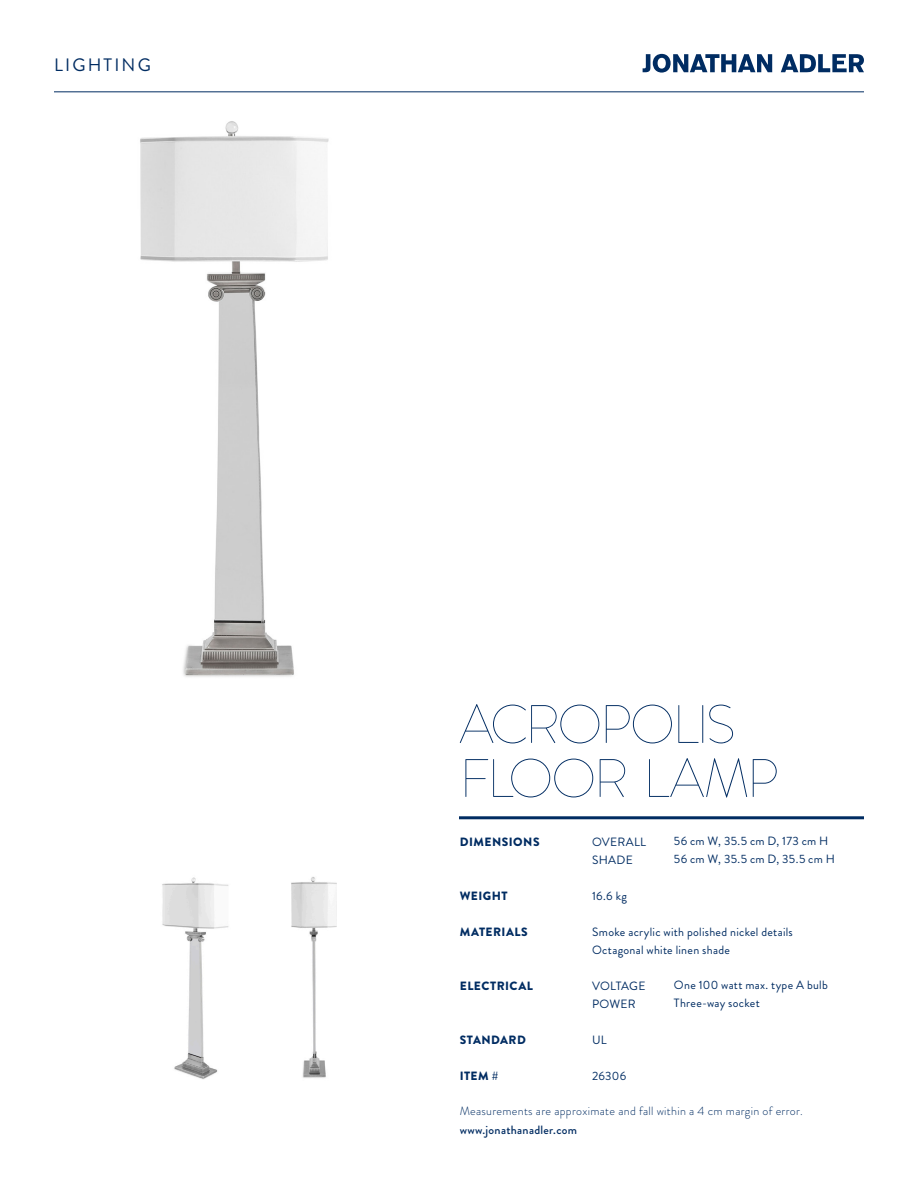
<style>
.page{position:relative;width:918px;height:1188px;background:#fff}
.page>*{position:absolute;margin:0;border:0;box-sizing:border-box;transform-origin:0 0}
.Price_-_Large{font:100 54px "Brandon Grotesque";letter-spacing:-.055em;color:#002c62}
.t1{font:18px "Brandon Grotesque";letter-spacing:.12em;color:#002c62}
.t2{font:12px "Brandon Grotesque";letter-spacing:.025em;color:#002c62}
.t3{font:300 12px "Brandon Grotesque";letter-spacing:.025em;color:#002c62}
.t4{font:900 12px "Brandon Grotesque";letter-spacing:.04em;color:#002c62}
.t5{font:500 12px "Brandon Grotesque";letter-spacing:.025em;color:#002c62}
.t6{font:12px "Brandon Grotesque";color:#002c62}
</style>
<div class="page">
<hr style="left:459px;top:816px;width:405px;height:3px;background:#002c62">
<img style="left:140px;top:121px;width:189px;height:556px">
<svg style="left:643px;top:54px;width:129px;height:19px"></svg>
<svg style="left:781px;top:54px;width:83px;height:18px"></svg>
<hr style="left:54px;top:92px;width:810px;height:1px;background:#002c62">
<img style="left:162px;top:877px;width:46px;height:203px">
<img style="left:208px;top:877px;width:129px;height:201px">
<p class="t1" style="left:54px;top:53px;width:98px">LIGHTING</p>
<p class="Price_-_Large" style="left:459px;top:688px;width:278px">ACROPOLIS</p>
<p class="Price_-_Large" style="left:459px;top:742px;width:321px">FLOOR LAMP</p>
<p class="t2" style="left:592px;top:834px;width:56px">OVERALL</p>
<p class="t2" style="left:592px;top:852px;width:42px">SHADE</p>
<p class="t2" style="left:592px;top:888px;width:37px">16.6 kg</p>
<p class="t2" style="left:592px;top:924px;width:202px">Smoke acrylic with polished nickel details</p>
<p class="t2" style="left:592px;top:942px;width:139px">Octagonal white linen shade</p>
<p class="t6" style="left:592px;top:978px;width:55px">VOLTAGE</p>
<p class="t2" style="left:592px;top:996px;width:45px">POWER</p>
<p class="t2" style="left:592px;top:1032px;width:16px">UL</p>
<p class="t2" style="left:592px;top:1068px;width:36px">26306</p>
<p class="t2" style="left:674px;top:833px;width:156px">56 cm W, 35.5 cm D, 173 cm H</p>
<p class="t2" style="left:674px;top:851px;width:163px">56 cm W, 35.5 cm D, 35.5 cm H</p>
<p class="t4" style="left:460px;top:833px;width:81px">DIMENSIONS</p>
<p class="t4" style="left:460px;top:887px;width:49px">WEIGHT</p>
<p class="t4" style="left:460px;top:923px;width:70px">MATERIALS</p>
<p class="t2" style="left:674px;top:977px;width:155px">One 100 watt max. type A bulb</p>
<p class="t2" style="left:674px;top:995px;width:87px">Three-way socket</p>
<p class="t4" style="left:460px;top:977px;width:75px">ELECTRICAL</p>
<p class="t4" style="left:460px;top:1031px;width:68px">STANDARD</p>
<p class="t4" style="left:460px;top:1067px;width:40px">ITEM #</p>
<p class="t3" style="left:460px;top:1102px;width:345px">Measurements are approximate and fall within a 4 cm margin of error.</p>
<p class="t5" style="left:460px;top:1122px;width:119px">www.jonathanadler.com</p>
</div>
